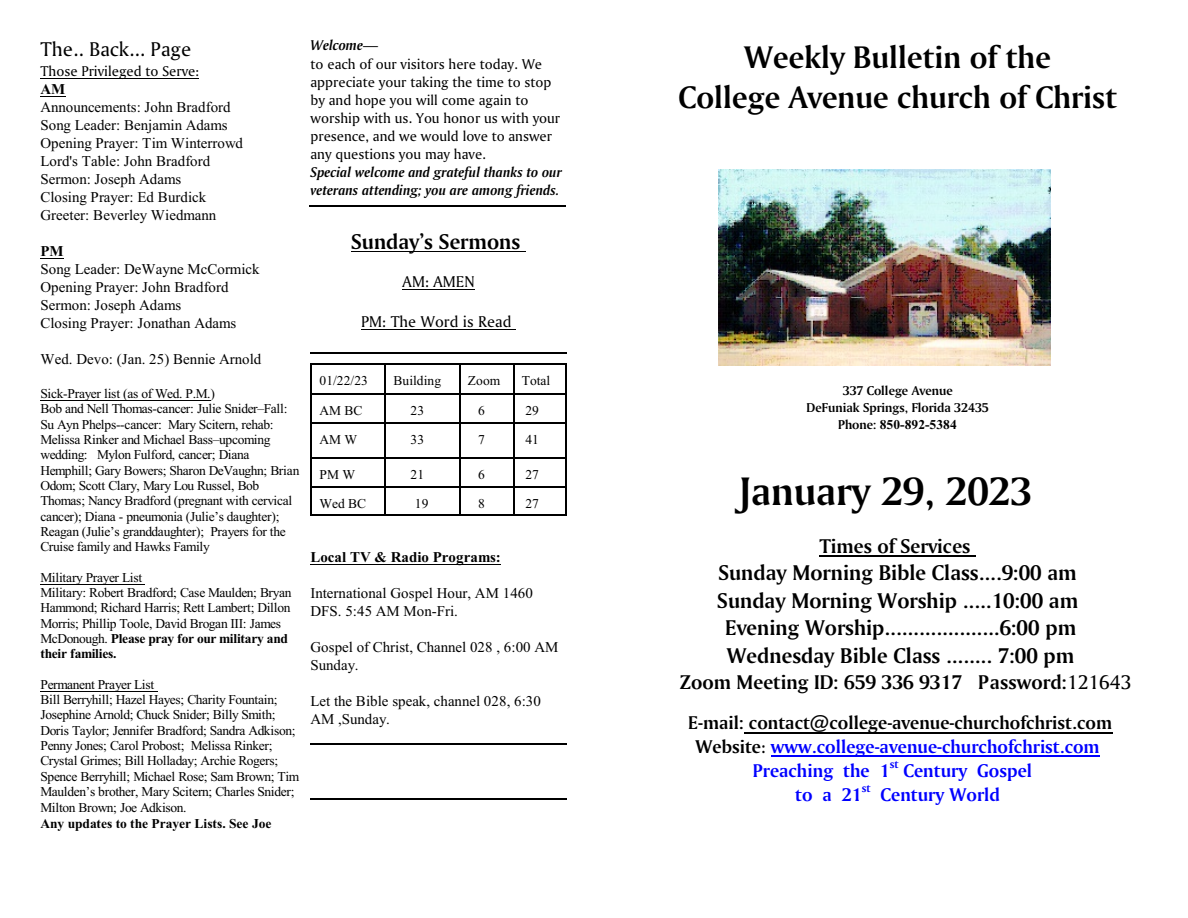
<style>
.page{position:relative;width:1188px;height:918px;background:#fff}
.page>*{position:absolute;margin:0;border:0;box-sizing:border-box;transform-origin:0 0}
.t1{font:42px "Amerigo BT Roman A,Bold";color:#000}
.t2{font:33px/39.9px "Amerigo BT Roman A,Bold";color:#000;text-align:center}
.t3{font:22.5px/27.6px "Amerigo BT Roman A,Bold";color:#000;text-align:center}
.t4{font:21px "Amerigo BT Roman A,Bold";color:#000}
.t5{font:21px "Amerigo BT Roman A";color:#000}
.t6{font:19.5px "Amerigo BT Roman A,Bold";color:#00f}
.t7{font:19.5px "Amerigo BT Roman A,Bold";color:#000}
.t8{font:16.5px "Amerigo BT Roman A";color:#000}
.t9{font:15px/18px "Times New Roman";color:#000}
.t10{font:15px/18.1px "Amerigo BT Roman A";color:#000}
.t11{font:italic 15px/18px "Amerigo BT Roman A,Bold";color:#000}
.t12{font:700 15px "Times New Roman";color:#000}
.t13{font:13.5px/15.3px "Times New Roman";letter-spacing:-.025em;color:#000}
.t14{font:700 13.5px "Times New Roman";color:#000}
.t15{font:13.5px/16.5px "Amerigo BT Roman A,Bold";color:#000;text-align:center}
.t16{font:13.5px "Times New Roman";color:#000}
.s1{font-weight:700}
.s2{font-family:"Amerigo BT Roman A";font-style:normal}
.s3{font-family:"Amerigo BT Roman A,Bold";font-weight:400}
.s4{font-family:"Amerigo BT Roman A"}
.s5{color:#000}
.s6{font-family:"Amerigo BT Roman A";color:#000}
</style>
<div class="page">
<hr style="left:310px;top:364px;width:2px;height:29px;background:#000">
<hr style="left:310px;top:364px;width:75px;height:1px;background:#000">
<hr style="left:385px;top:364px;width:74px;height:1px;background:#000">
<hr style="left:459px;top:364px;width:54px;height:1px;background:#000">
<hr style="left:513px;top:364px;width:54px;height:1px;background:#000">
<hr style="left:310px;top:393px;width:2px;height:29px;background:#000">
<hr style="left:310px;top:393px;width:75px;height:1px;background:#000">
<svg style="left:385px;top:365px;width:1px;height:57px"></svg>
<hr style="left:385px;top:393px;width:74px;height:1px;background:#000">
<svg style="left:459px;top:365px;width:1px;height:57px"></svg>
<hr style="left:459px;top:393px;width:54px;height:1px;background:#000">
<svg style="left:513px;top:365px;width:1px;height:57px"></svg>
<svg style="left:566px;top:365px;width:1px;height:57px"></svg>
<hr style="left:513px;top:393px;width:54px;height:1px;background:#000">
<hr style="left:310px;top:422px;width:2px;height:35px;background:#000">
<hr style="left:310px;top:422px;width:75px;height:2px;background:#000">
<hr style="left:385px;top:422px;width:1px;height:35px;background:#000">
<hr style="left:385px;top:422px;width:74px;height:2px;background:#000">
<hr style="left:459px;top:422px;width:1px;height:35px;background:#000">
<hr style="left:459px;top:422px;width:54px;height:2px;background:#000">
<hr style="left:513px;top:422px;width:1px;height:35px;background:#000">
<hr style="left:566px;top:422px;width:1px;height:35px;background:#000">
<hr style="left:513px;top:422px;width:54px;height:2px;background:#000">
<hr style="left:310px;top:457px;width:2px;height:29px;background:#000">
<hr style="left:310px;top:457px;width:75px;height:1px;background:#000">
<svg style="left:385px;top:458px;width:1px;height:28px"></svg>
<hr style="left:385px;top:457px;width:74px;height:1px;background:#000">
<svg style="left:459px;top:458px;width:1px;height:28px"></svg>
<hr style="left:459px;top:457px;width:54px;height:1px;background:#000">
<svg style="left:513px;top:458px;width:1px;height:28px"></svg>
<svg style="left:566px;top:458px;width:1px;height:28px"></svg>
<hr style="left:513px;top:457px;width:54px;height:1px;background:#000">
<hr style="left:310px;top:486px;width:2px;height:30px;background:#000">
<hr style="left:310px;top:486px;width:75px;height:2px;background:#000">
<hr style="left:310px;top:514px;width:75px;height:2px;background:#000">
<hr style="left:385px;top:486px;width:1px;height:30px;background:#000">
<hr style="left:385px;top:486px;width:74px;height:2px;background:#000">
<hr style="left:385px;top:514px;width:74px;height:2px;background:#000">
<hr style="left:459px;top:486px;width:1px;height:30px;background:#000">
<hr style="left:459px;top:486px;width:54px;height:2px;background:#000">
<hr style="left:459px;top:514px;width:54px;height:2px;background:#000">
<hr style="left:513px;top:486px;width:1px;height:30px;background:#000">
<hr style="left:566px;top:486px;width:1px;height:30px;background:#000">
<hr style="left:513px;top:486px;width:54px;height:2px;background:#000">
<hr style="left:513px;top:514px;width:54px;height:2px;background:#000">
<hr style="left:40px;top:78px;width:159px;height:1px;background:#000">
<svg style="left:40px;top:96px;width:26px;height:1px"></svg>
<svg style="left:40px;top:258px;width:24px;height:1px"></svg>
<hr style="left:40px;top:401px;width:171px;height:1px;background:#000">
<hr style="left:40px;top:584px;width:105px;height:1px;background:#000">
<hr style="left:40px;top:691px;width:118px;height:1px;background:#000">
<hr style="left:351px;top:251px;width:175px;height:1px;background:#000">
<hr style="left:403px;top:289px;width:72px;height:1px;background:#000">
<hr style="left:361px;top:329px;width:155px;height:1px;background:#000">
<hr style="left:310px;top:564px;width:191px;height:1px;background:#000">
<hr style="left:309px;top:206px;width:257px;height:1px;background:#000">
<hr style="left:310px;top:352px;width:257px;height:1px;background:#000">
<hr style="left:310px;top:744px;width:257px;height:1px;background:#000">
<hr style="left:310px;top:799px;width:257px;height:1px;background:#000">
<hr style="left:819px;top:556px;width:157px;height:1px;background:#000">
<hr style="left:744px;top:732px;width:368px;height:1px;background:#000">
<hr style="left:771px;top:756px;width:329px;height:1px;background:#00f">
<img style="left:718px;top:169px;width:332px;height:196px">
<h3 class="t5" style="left:40px;top:40px;width:152px">The.. Back... Page</h3>
<p class="t10" style="left:40px;top:63px;width:160px">Those Privileged to Serve:</p>
<p class="t12" style="left:40px;top:84px;width:26px">AM</p>
<p class="t9" style="left:40px;top:100px;width:204px">Announcements: John Bradford<br>Song Leader: Benjamin Adams<br>Opening Prayer: Tim Winterrowd<br>Lord's Table: John Bradford<br>Sermon: Joseph Adams<br>Closing Prayer: Ed Burdick<br>Greeter: Beverley Wiedmann</p>
<p class="t12" style="left:40px;top:246px;width:25px">PM</p>
<p class="t9" style="left:40px;top:262px;width:221px">Song Leader: DeWayne McCormick<br>Opening Prayer: John Bradford<br>Sermon: Joseph Adams<br>Closing Prayer: Jonathan Adams</p>
<p class="t9" style="left:40px;top:352px;width:222px">Wed. Devo: (Jan. 25) Bennie Arnold</p>
<p class="t13" style="left:40px;top:387px;width:260px">Sick-Prayer list (as of Wed. P.M.)<br>Bob and Nell Thomas-cancer: Julie Snider–Fall:<br>Su Ayn Phelps--cancer: Mary Scitern, rehab:<br>Melissa Rinker and Michael Bass–upcoming wedding: Mylon Fulford, cancer; Diana Hemphill; Gary Bowers; Sharon DeVaughn; Brian Odom; Scott Clary, Mary Lou Russel, Bob Thomas; Nancy Bradford (pregnant with cervical cancer); Diana - pneumonia (Julie’s daughter); Reagan (Julie’s granddaughter); Prayers for the Cruise family and Hawks Family</p>
<p class="t13" style="left:40px;top:571px;width:253px">Military Prayer List<br>Military: Robert Bradford; Case Maulden; Bryan Hammond; Richard Harris; Rett Lambert; Dillon Morris; Phillip Toole, David Brogan III: James McDonough. <span class="s1">Please pray for our military and their families.</span></p>
<p class="t13" style="left:40px;top:678px;width:260px">Permanent Prayer List<br>Bill Berryhill; Hazel Hayes; Charity Fountain; Josephine Arnold; Chuck Snider; Billy Smith; Doris Taylor; Jennifer Bradford; Sandra Adkison; Penny Jones; Carol Probost; Melissa Rinker; Crystal Grimes; Bill Holladay; Archie Rogers; Spence Berryhill; Michael Rose; Sam Brown; Tim Maulden’s brother, Mary Scitern; Charles Snider; Milton Brown; Joe Adkison.</p>
<p class="t14" style="left:40px;top:819px;width:232px">Any updates to the Prayer Lists. See Joe</p>
<p class="t11" style="left:310px;top:37px;width:69px">Welcome<span class="s2">—</span></p>
<p class="t10" style="left:310px;top:56px;width:251px">to each of our visitors here today. We appreciate your taking the time to stop by and hope you will come again to worship with us. You honor us with your presence, and we would love to answer any questions you may have.</p>
<p class="t11" style="left:310px;top:165px;width:253px">Special welcome and grateful thanks to our veterans attending; you are among friends.</p>
<h3 class="t3" style="left:351px;top:229px;width:171px">Sunday’s Sermons</h3>
<p class="t8" style="left:403px;top:274px;width:74px">AM: AMEN</p>
<p class="t8" style="left:361px;top:314px;width:152px">PM: The Word is Read</p>
<p class="t13" style="left:320px;top:375px;width:50px">01/22/23</p>
<p class="t16" style="left:394px;top:376px;width:49px">Building</p>
<p class="t13" style="left:468px;top:375px;width:34px">Zoom</p>
<p class="t13" style="left:522px;top:375px;width:30px">Total</p>
<p class="t13" style="left:320px;top:404px;width:44px">AM BC</p>
<p class="t13" style="left:411px;top:404px;width:15px">23</p>
<p class="t13" style="left:478px;top:404px;width:8px">6</p>
<p class="t13" style="left:525px;top:404px;width:15px">29</p>
<p class="t13" style="left:320px;top:433px;width:39px">AM W</p>
<p class="t13" style="left:411px;top:433px;width:15px">33</p>
<p class="t13" style="left:478px;top:433px;width:8px">7</p>
<p class="t13" style="left:525px;top:433px;width:15px">41</p>
<p class="t13" style="left:320px;top:468px;width:37px">PM W</p>
<p class="t13" style="left:411px;top:468px;width:15px">21</p>
<p class="t13" style="left:478px;top:468px;width:8px">6</p>
<p class="t13" style="left:525px;top:468px;width:15px">27</p>
<p class="t13" style="left:320px;top:497px;width:48px">Wed BC</p>
<p class="t13" style="left:415px;top:497px;width:15px">19</p>
<p class="t13" style="left:478px;top:497px;width:8px">8</p>
<p class="t13" style="left:525px;top:497px;width:15px">27</p>
<p class="t12" style="left:310px;top:552px;width:192px">Local TV &amp; Radio Programs:</p>
<p class="t9" style="left:310px;top:585px;width:224px">International Gospel Hour, AM 1460<br>DFS. 5:45 AM Mon-Fri.</p>
<p class="t9" style="left:310px;top:639px;width:250px">Gospel of Christ, Channel 028 , 6:00 AM<br>Sunday.</p>
<p class="t9" style="left:310px;top:693px;width:232px">Let the Bible speak, channel 028, 6:30<br>AM ,Sunday.</p>
<h2 class="t2" style="left:678px;top:39px;width:440px">Weekly Bulletin of the<br>College Avenue church of Christ</h2>
<p class="t15" style="left:807px;top:384px;width:184px">337 College Avenue<br>DeFuniak Springs, Florida 32435</p>
<p class="t14" style="left:838px;top:419px;width:120px"><span class="s3">Phone:</span> 850-892-5384</p>
<h1 class="t1" style="left:739px;top:474px;width:294px">January 29, 2023</h1>
<h3 class="t4" style="left:819px;top:537px;width:153px">Times of Services</h3>
<h3 class="t3" style="left:717px;top:560px;width:362px">Sunday Morning Bible Class....9:00 am Sunday Morning Worship .....10:00 am Evening Worship....................6:00 pm Wednesday Bible Class ........ 7:00 pm</h3>
<h3 class="t4" style="left:680px;top:673px;width:453px">Zoom Meeting ID: 659 336 9317 Password:<span class="s4">121643</span></h3>
<h3 class="t7" style="left:688px;top:715px;width:425px">E-mail: contact@college-avenue-churchofchrist.com</h3>
<h3 class="t6" style="left:696px;top:738px;width:406px"><span class="s5">Website</span><span class="s6">:</span> www.college-avenue-churchofchrist.com</h3>
<h3 class="t6" style="left:753px;top:762px;width:281px">Preaching the 1<sup>st</sup> Century Gospel</h3>
<h3 class="t6" style="left:795px;top:786px;width:206px">to a 21<sup>st</sup> Century World</h3>
</div>
